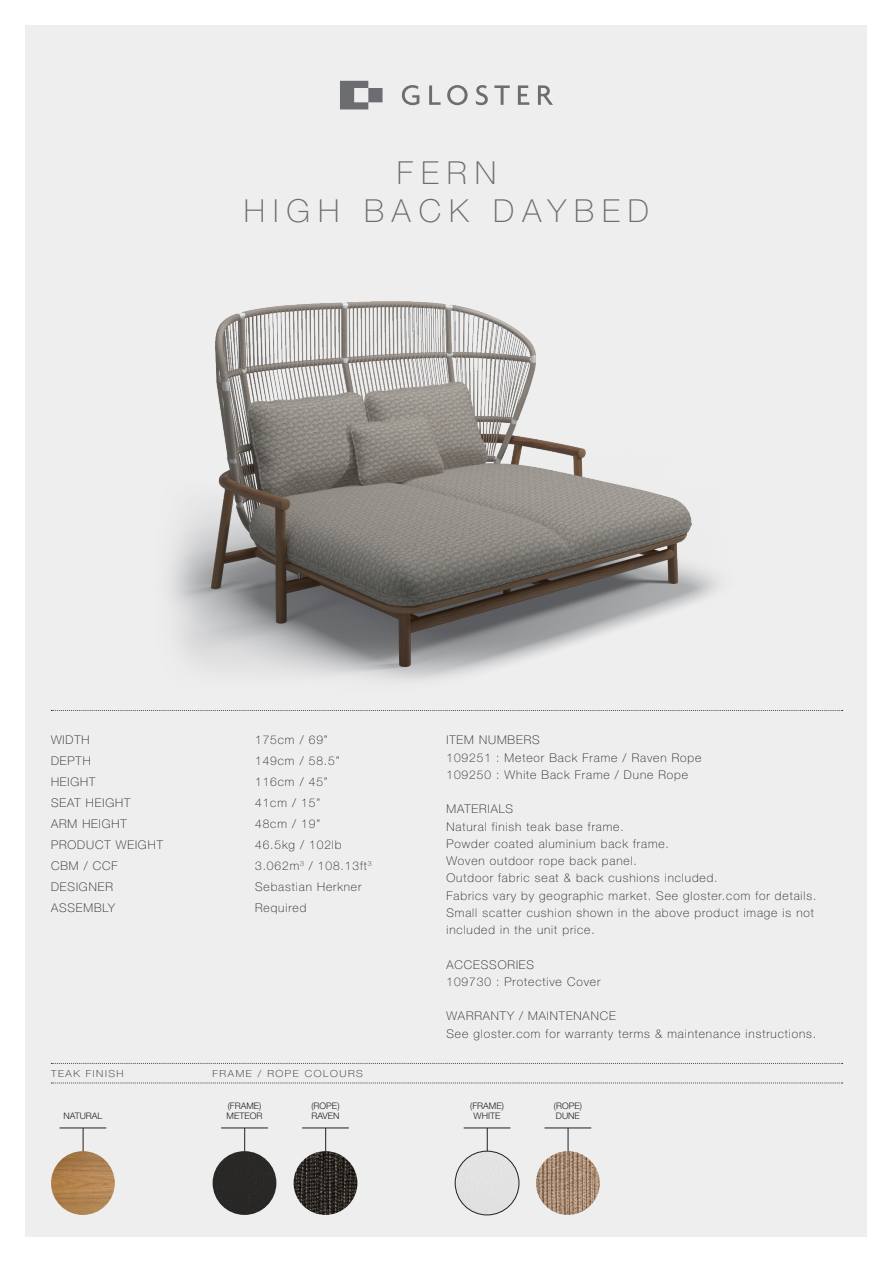
<style>
.page{position:relative;width:893px;height:1263px;background:#fff}
.page>*{position:absolute;margin:0;border:0;box-sizing:border-box;transform-origin:0 0}
.t1{font:100 31.8px "Helvetica Neue LT Pro";letter-spacing:.25em;color:#6c6d70}
.t2{font:100 12px/17.2px "Helvetica Neue LT Pro";letter-spacing:.075em;color:#231f20}
.t3{font:100 9.75px "Helvetica Neue LT Pro";letter-spacing:.15em;color:#231f20;scale:1.08 1}
.t4{font:300 9px "Helvetica Neue LT Pro";color:#231f20}
</style>
<div class="page">
<div style="left:26px;top:26px;width:841px;height:1211px;background:#eeeeef"></div>
<svg style="left:340px;top:81px;width:213px;height:28px"></svg>
<svg style="left:51px;top:1083px;width:792px;height:1px"></svg>
<svg style="left:51px;top:1063px;width:792px;height:1px"></svg>
<svg style="left:51px;top:710px;width:792px;height:1px"></svg>
<img style="left:170px;top:302px;width:548px;height:379px">
<hr style="left:60px;top:1128px;width:46px;height:1px;background:#231f20">
<svg style="left:83px;top:1128px;width:1px;height:23px"></svg>
<img style="left:51px;top:1151px;width:64px;height:64px;border-radius:32px">
<hr style="left:221px;top:1128px;width:47px;height:1px;background:#231f20">
<svg style="left:244px;top:1128px;width:1px;height:23px"></svg>
<div style="left:213px;top:1151px;width:63px;height:64px;background:#292826;border-radius:32px"></div>
<hr style="left:302px;top:1128px;width:47px;height:1px;background:#231f20">
<svg style="left:325px;top:1128px;width:1px;height:23px"></svg>
<img style="left:294px;top:1151px;width:63px;height:64px;border-radius:32px">
<hr style="left:464px;top:1128px;width:46px;height:1px;background:#231f20">
<svg style="left:487px;top:1128px;width:1px;height:23px"></svg>
<div style="left:455px;top:1151px;width:64px;height:64px;background:#e3e2e2;border-radius:32px"></div>
<div style="left:455px;top:1151px;width:64px;height:64px;border:1px solid #231f20;border-radius:50%"></div>
<hr style="left:544px;top:1128px;width:47px;height:1px;background:#231f20">
<svg style="left:568px;top:1128px;width:1px;height:23px"></svg>
<img style="left:536px;top:1151px;width:64px;height:64px;border-radius:32px">
<p class="t1" style="left:397px;top:154px;width:101px">FERN</p>
<p class="t1" style="left:244px;top:192px;width:406px">HIGH BACK DAYBED</p>
<p class="t2" style="left:51px;top:731px;width:40px">WIDTH</p>
<p class="t2" style="left:51px;top:752px;width:41px">DEPTH</p>
<p class="t2" style="left:51px;top:773px;width:46px">HEIGHT</p>
<p class="t2" style="left:51px;top:794px;width:81px">SEAT HEIGHT</p>
<p class="t2" style="left:51px;top:815px;width:77px">ARM HEIGHT</p>
<p class="t2" style="left:51px;top:836px;width:113px">PRODUCT WEIGHT</p>
<p class="t2" style="left:51px;top:857px;width:68px">CBM / CCF</p>
<p class="t2" style="left:51px;top:878px;width:63px">DESIGNER</p>
<p class="t2" style="left:51px;top:899px;width:66px">ASSEMBLY</p>
<p class="t2" style="left:255px;top:731px;width:74px">175cm / 69”</p>
<p class="t2" style="left:255px;top:752px;width:86px">149cm / 58.5”</p>
<p class="t2" style="left:255px;top:773px;width:74px">116cm / 45”</p>
<p class="t2" style="left:255px;top:794px;width:67px">41cm / 15”</p>
<p class="t2" style="left:255px;top:815px;width:67px">48cm / 19”</p>
<p class="t2" style="left:255px;top:836px;width:88px">46.5kg / 102lb</p>
<p class="t2" style="left:255px;top:857px;width:118px">3.062m<sup>3</sup> / 108.13ft<sup>3</sup></p>
<p class="t2" style="left:255px;top:878px;width:108px">Sebastian Herkner</p>
<p class="t2" style="left:255px;top:899px;width:53px">Required</p>
<p class="t3" style="left:51px;top:1067px;width:69px">TEAK FINISH</p>
<p class="t4" style="left:63px;top:1111px;width:41px">NATURAL</p>
<p class="t3" style="left:213px;top:1067px;width:141px">FRAME / ROPE COLOURS</p>
<p class="t4" style="left:228px;top:1100px;width:35px">(FRAME)</p>
<p class="t4" style="left:227px;top:1111px;width:37px">METEOR</p>
<p class="t4" style="left:311px;top:1100px;width:30px">(ROPE)</p>
<p class="t4" style="left:311px;top:1111px;width:30px">RAVEN</p>
<p class="t2" style="left:446px;top:731px;width:95px">ITEM NUMBERS</p>
<p class="t2" style="left:446px;top:748px;width:256px">109251 : Meteor Back Frame / Raven Rope</p>
<p class="t2" style="left:446px;top:766px;width:243px">109250 : White Back Frame / Dune Rope</p>
<p class="t2" style="left:446px;top:800px;width:68px">MATERIALS</p>
<p class="t2" style="left:446px;top:817px;width:179px">Natural finish teak base frame.</p>
<p class="t2" style="left:446px;top:835px;width:224px">Powder coated aluminium back frame.</p>
<p class="t2" style="left:446px;top:852px;width:192px">Woven outdoor rope back panel.</p>
<p class="t2" style="left:446px;top:869px;width:273px">Outdoor fabric seat &amp; back cushions included.</p>
<p class="t2" style="left:446px;top:886px;width:371px">Fabrics vary by geographic market. See gloster.com for details.</p>
<p class="t2" style="left:446px;top:904px;width:369px">Small scatter cushion shown in the above product image is not included in the unit price.</p>
<p class="t2" style="left:446px;top:955px;width:89px">ACCESSORIES</p>
<p class="t2" style="left:446px;top:973px;width:155px">109730 : Protective Cover</p>
<p class="t2" style="left:446px;top:1007px;width:171px">WARRANTY / MAINTENANCE</p>
<p class="t2" style="left:446px;top:1024px;width:371px">See gloster.com for warranty terms &amp; maintenance instructions.</p>
<p class="t4" style="left:470px;top:1100px;width:35px">(FRAME)</p>
<p class="t4" style="left:474px;top:1111px;width:28px">WHITE</p>
<p class="t4" style="left:554px;top:1100px;width:30px">(ROPE)</p>
<p class="t4" style="left:556px;top:1111px;width:26px">DUNE</p>
</div>
